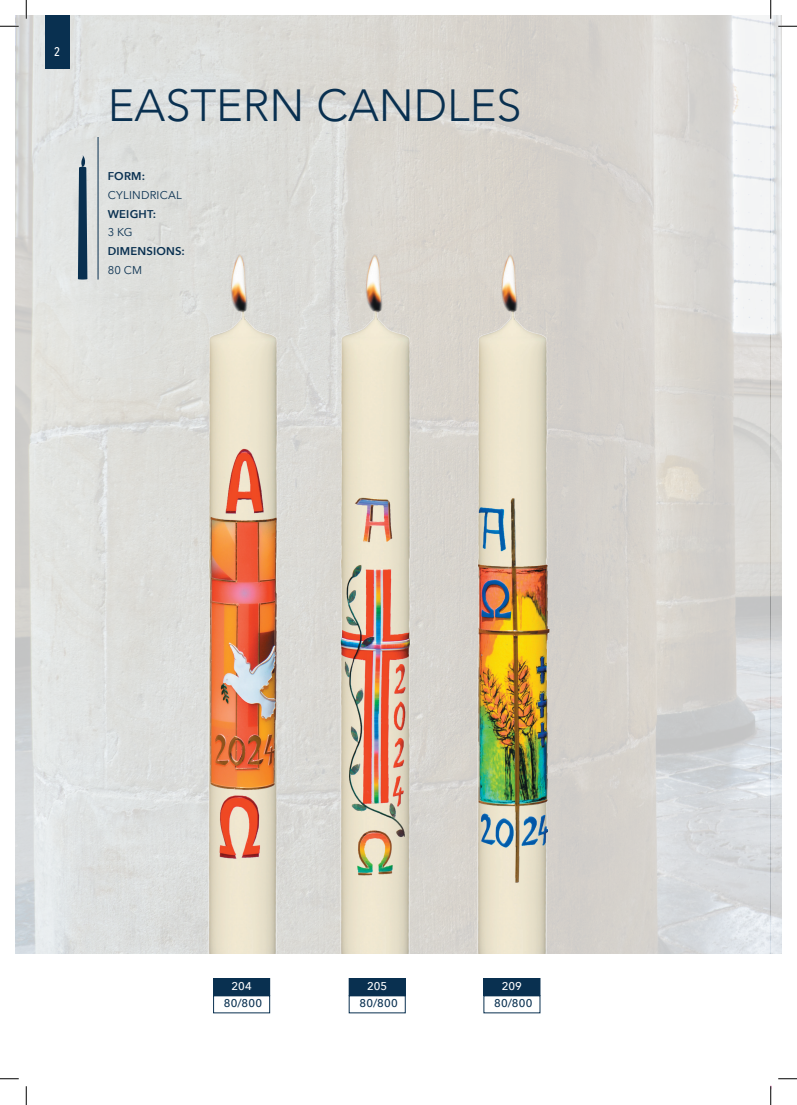
<style>
.page{position:relative;width:797px;height:1105px;background:#fff}
.page>*{position:absolute;margin:0;border:0;box-sizing:border-box;transform-origin:0 0}
.t1{font:300 45px "Avenir";color:#093050}
.t2{font:500 12.5px "Avenir Next Condensed";color:#fff}
.t3{font:600 11.25px "Avenir Next";letter-spacing:.015em;color:#093050}
.t4{font:11.25px "Avenir Next";letter-spacing:.015em;color:#093050}
.t5{font:500 11.25px "Avenir Next";letter-spacing:.015em;color:#093050}
.t6{font:500 11.25px "Avenir Next";color:#fff}
</style>
<div class="page">
<img style="left:16px;top:16px;width:765px;height:938px">
<div style="left:45px;top:16px;width:24px;height:53px;background:#093050"></div>
<svg style="left:78px;top:155px;width:9px;height:125px"></svg>
<hr style="left:98px;top:137px;width:1px;height:143px;background:#093050">
<div style="left:213px;top:978px;width:57px;height:17px;background:#093050"></div>
<div style="left:213px;top:978px;width:57px;height:18px;border:1px solid #093050"></div>
<div style="left:349px;top:978px;width:56px;height:17px;background:#093050"></div>
<div style="left:349px;top:978px;width:56px;height:18px;border:1px solid #093050"></div>
<div style="left:484px;top:978px;width:56px;height:17px;background:#093050"></div>
<div style="left:483px;top:978px;width:57px;height:18px;border:1px solid #093050"></div>
<img style="left:207px;top:303px;width:73px;height:651px">
<img style="left:339px;top:303px;width:73px;height:651px">
<img style="left:476px;top:303px;width:73px;height:651px">
<img style="left:481px;top:244px;width:45px;height:75px">
<img style="left:345px;top:244px;width:45px;height:75px">
<img style="left:211px;top:244px;width:45px;height:75px">
<svg style="left:0;top:25px;width:19px;height:2px"></svg>
<svg style="left:778px;top:25px;width:19px;height:2px"></svg>
<svg style="left:0;top:1078px;width:19px;height:1px"></svg>
<svg style="left:778px;top:1078px;width:19px;height:1px"></svg>
<svg style="left:25px;top:0;width:2px;height:19px"></svg>
<svg style="left:25px;top:1086px;width:2px;height:19px"></svg>
<svg style="left:770px;top:0;width:1px;height:19px"></svg>
<svg style="left:770px;top:1086px;width:1px;height:19px"></svg>
<p class="t2" style="left:54px;top:45px;width:8px">2</p>
<h1 class="t1" style="left:108px;top:79px;width:415px">EASTERN CANDLES</h1>
<p class="t3" style="left:108px;top:167px;width:39px">FORM:</p>
<p class="t4" style="left:108px;top:185px;width:76px">CYLINDRICAL</p>
<p class="t3" style="left:108px;top:204px;width:50px">WEIGHT:</p>
<p class="t4" style="left:108px;top:223px;width:26px">3 KG</p>
<p class="t3" style="left:108px;top:242px;width:79px">DIMENSIONS:</p>
<p class="t4" style="left:108px;top:260px;width:36px">80 CM</p>
<p class="t6" style="left:231px;top:976px;width:22px">204</p>
<p class="t5" style="left:224px;top:994px;width:40px">80/800</p>
<p class="t6" style="left:367px;top:976px;width:22px">205</p>
<p class="t5" style="left:359px;top:994px;width:40px">80/800</p>
<p class="t6" style="left:502px;top:976px;width:22px">209</p>
<p class="t5" style="left:494px;top:994px;width:40px">80/800</p>
</div>
